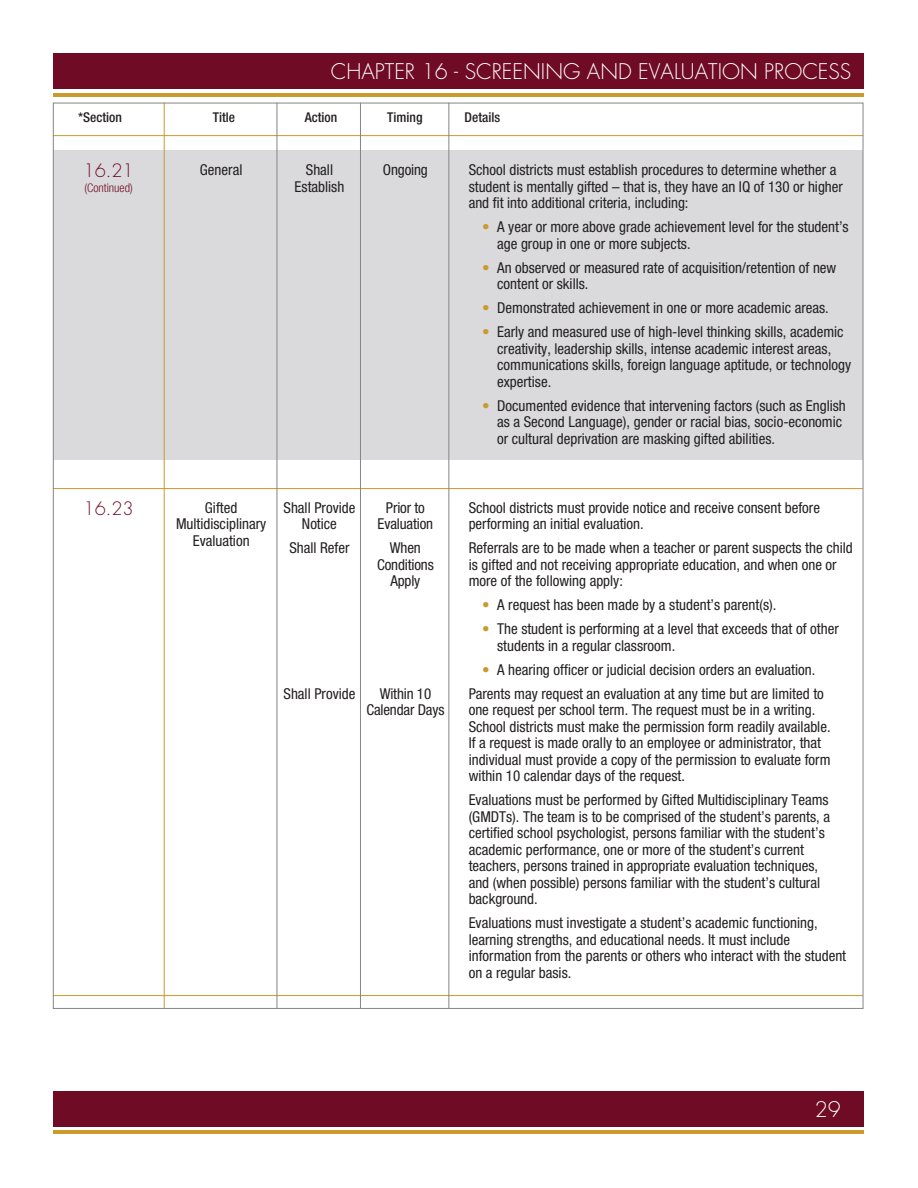
<style>
.page{position:relative;width:918px;height:1188px;background:#fff}
.page>*{position:absolute;margin:0;border:0;box-sizing:border-box;transform-origin:0 0}
.t1{font:300 21px "Futura";color:#fff}
.t2{font:300 18px "Futura";color:#700b25}
.t3{font:condensed 15px/16.5px "Helvetica Neue";color:#231f20}
.t4{font:500 condensed 13.5px "Helvetica Neue";color:#231f20}
.t5{font:300 condensed 12px "Helvetica Neue";color:#700b25}
.s1{color:#ca9a2c}
</style>
<div class="page">
<hr style="left:53px;top:1131px;width:810px;height:3px;background:#ca9a2c">
<div style="left:53px;top:1091px;width:810px;height:36px;background:#700b25"></div>
<div style="left:53px;top:53px;width:810px;height:36px;background:#700b25"></div>
<div style="left:54px;top:151px;width:809px;height:309px;background:#dadadc"></div>
<hr style="left:164px;top:103px;width:1px;height:906px;background:#ca9a2c">
<hr style="left:53px;top:995px;width:810px;height:1px;background:#ca9a2c">
<hr style="left:53px;top:488px;width:810px;height:1px;background:#ca9a2c">
<hr style="left:53px;top:135px;width:810px;height:1px;background:#ca9a2c">
<hr style="left:277px;top:103px;width:1px;height:906px;background:#848587">
<hr style="left:360px;top:103px;width:1px;height:906px;background:#848587">
<hr style="left:449px;top:103px;width:1px;height:906px;background:#848587">
<hr style="left:53px;top:93px;width:811px;height:3px;background:#ca9a2c">
<h1 class="t1" style="left:331px;top:58px;width:522px">CHAPTER 16 - SCREENING AND EVALUATION PROCESS</h1>
<p class="t4" style="left:78px;top:109px;width:45px">*Section</p>
<p class="t4" style="left:213px;top:109px;width:24px">Title</p>
<p class="t4" style="left:305px;top:109px;width:34px">Action</p>
<p class="t4" style="left:387px;top:109px;width:37px">Timing</p>
<p class="t4" style="left:465px;top:109px;width:37px">Details</p>
<p class="t3" style="left:469px;top:162px;width:376px">School districts must establish procedures to determine whether a student is mentally gifted – that is, they have an IQ of 130 or higher and fit into additional criteria, including:</p>
<p class="t3" style="left:497px;top:219px;width:353px;text-indent:-15px"><span class="s1">•</span> A year or more above grade achievement level for the student’s age group in one or more subjects.</p>
<p class="t3" style="left:497px;top:259px;width:341px;text-indent:-15px"><span class="s1">•</span> An observed or measured rate of acquisition/retention of new content or skills.</p>
<p class="t3" style="left:482px;top:300px;width:348px"><span class="s1">•</span> Demonstrated achievement in one or more academic areas.</p>
<p class="t3" style="left:497px;top:324px;width:355px;text-indent:-15px"><span class="s1">•</span> Early and measured use of high-level thinking skills, academic creativity, leadership skills, intense academic interest areas, communications skills, foreign language aptitude, or technology expertise.</p>
<p class="t3" style="left:497px;top:397px;width:350px;text-indent:-15px"><span class="s1">•</span> Documented evidence that intervening factors (such as English as a Second Language), gender or racial bias, socio-economic or cultural deprivation are masking gifted abilities.</p>
<p class="t2" style="left:84px;top:160px;width:52px">16.21</p>
<p class="t5" style="left:85px;top:181px;width:50px">(Continued)</p>
<p class="t3" style="left:200px;top:162px;width:44px">General</p>
<p class="t3" style="left:295px;top:162px;width:51px;text-align:center">Shall<br>Establish</p>
<p class="t3" style="left:383px;top:162px;width:46px">Ongoing</p>
<p class="t2" style="left:84px;top:497px;width:52px">16.23</p>
<p class="t3" style="left:176px;top:499px;width:92px;text-align:center">Gifted<br>Multidisciplinary<br>Evaluation</p>
<p class="t3" style="left:284px;top:499px;width:73px;text-align:center">Shall Provide<br>Notice</p>
<p class="t3" style="left:289px;top:540px;width:62px">Shall Refer</p>
<p class="t3" style="left:378px;top:499px;width:57px;text-align:center">Prior to<br>Evaluation</p>
<p class="t3" style="left:377px;top:540px;width:58px;text-align:center">When<br>Conditions<br>Apply</p>
<p class="t3" style="left:284px;top:685px;width:73px">Shall Provide</p>
<p class="t3" style="left:366px;top:685px;width:80px;text-align:center">Within 10<br>Calendar Days</p>
<p class="t3" style="left:469px;top:499px;width:353px">School districts must provide notice and receive consent before performing an initial evaluation.</p>
<p class="t3" style="left:469px;top:540px;width:386px">Referrals are to be made when a teacher or parent suspects the child is gifted and not receiving appropriate education, and when one or more of the following apply:</p>
<p class="t3" style="left:482px;top:597px;width:296px"><span class="s1">•</span> A request has been made by a student’s parent(s).</p>
<p class="t3" style="left:497px;top:621px;width:343px;text-indent:-15px"><span class="s1">•</span> The student is performing at a level that exceeds that of other students in a regular classroom.</p>
<p class="t3" style="left:469px;top:657px;width:357px;line-height:24px;text-align:center"><span class="s1">•</span> A hearing officer or judicial decision orders an evaluation.<br>Parents may request an evaluation at any time but are limited to</p>
<p class="t3" style="left:469px;top:702px;width:363px">one request per school term. The request must be in a writing.<br>School districts must make the permission form readily available.<br>If a request is made orally to an employee or administrator, that individual must provide a copy of the permission to evaluate form within 10 calendar days of the request.</p>
<p class="t3" style="left:469px;top:792px;width:363px">Evaluations must be performed by Gifted Multidisciplinary Teams (GMDTs). The team is to be comprised of the student’s parents, a certified school psychologist, persons familiar with the student’s academic performance, one or more of the student’s current teachers, persons trained in appropriate evaluation techniques, and (when possible) persons familiar with the student’s cultural background.</p>
<p class="t3" style="left:469px;top:915px;width:379px">Evaluations must investigate a student’s academic functioning, learning strengths, and educational needs. It must include information from the parents or others who interact with the student on a regular basis.</p>
<h1 class="t1" style="left:815px;top:1097px;width:28px">29</h1>
</div>
